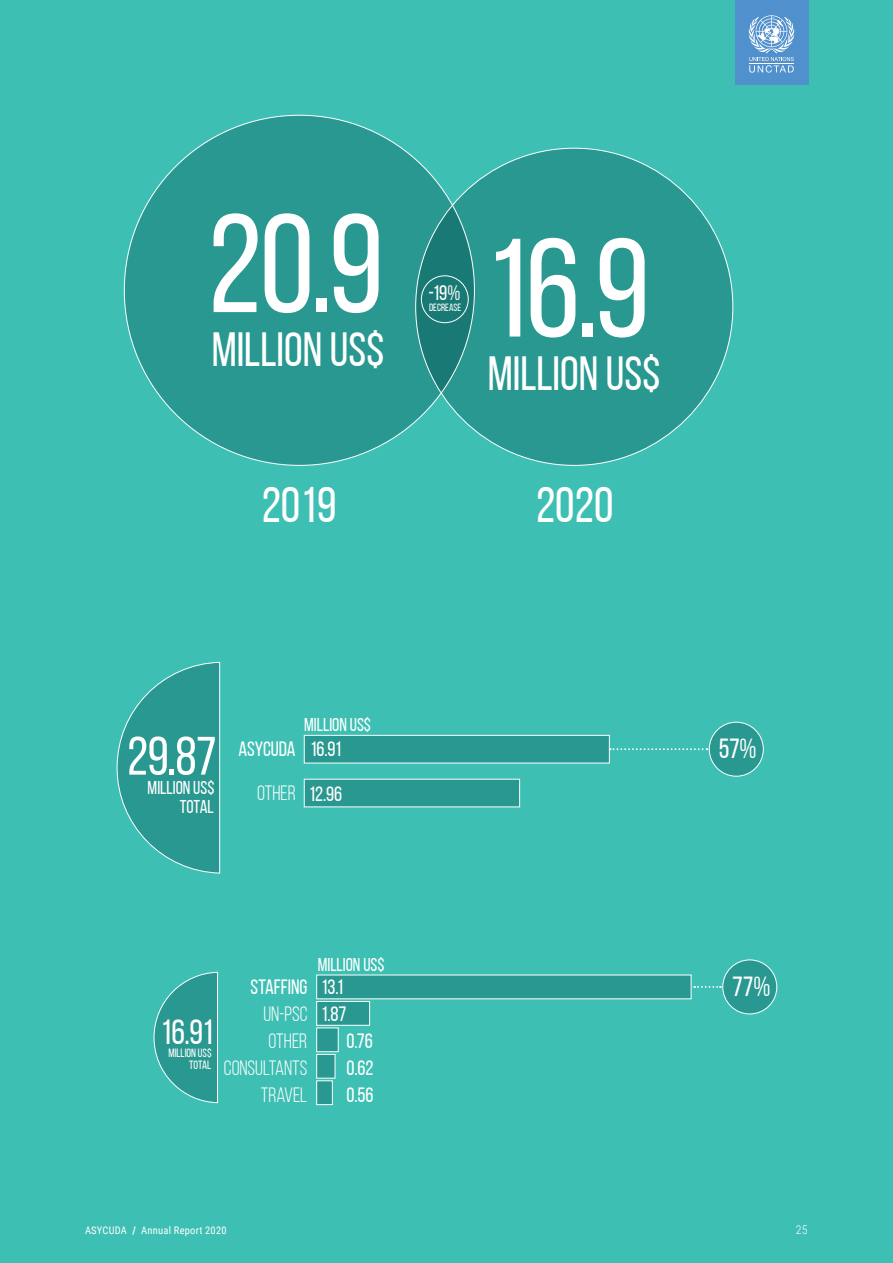
<style>
.page{position:relative;width:893px;height:1263px;background:#3ebfb3}
.page>*{position:absolute;margin:0;border:0;box-sizing:border-box;transform-origin:0 0}
.t1{font:139.65px "Bebas Neue";color:#fff}
.t2{font:54px "Bebas Neue";color:#fff}
.t3{font:49.95px "Bebas Neue";color:#fff}
.t4{font:47.85px "Bebas Neue";color:#fff}
.t5{font:34.95px "Bebas Neue";color:#fff}
.t6{font:27.6px "Bebas Neue";color:#fff}
.t7{font:21px "Bebas Neue";color:#fff}
.t8{font:20.7px/44.5px "Bebas Neue";letter-spacing:-.005em;color:#fff}
.t9{font:20.7px/26.8px "Bebas Neue";color:#fff;text-align:right}
.t10{font:18.45px "Bebas Neue";color:#fff}
.t11{font:12px "Bebas Neue";color:#fff}
.t12{font:300 12px "Roboto Condensed";color:#fff}
.t13{font:10.5px "Roboto Condensed";letter-spacing:.02em;color:#fff}
.t14{font:10.5px "Bebas Neue";color:#fff}
.s1{font-weight:700}
</style>
<div class="page">
<div style="left:304px;top:735px;width:305px;height:28px;background:#289890"></div>
<div style="left:304px;top:779px;width:216px;height:28px;background:#289890"></div>
<div style="left:709px;top:722px;width:54px;height:54px;background:#289890;border-radius:50%"></div>
<div style="left:124px;top:115px;width:350px;height:350px;background:#289890;border-radius:50%"></div>
<svg style="left:416px;top:148px;width:317px;height:317px;background:#29968e"></svg>
<div style="left:317px;top:975px;width:374px;height:24px;background:#289890"></div>
<div style="left:317px;top:1001px;width:53px;height:24px;background:#289890"></div>
<div style="left:317px;top:1028px;width:21px;height:24px;background:#289890"></div>
<div style="left:317px;top:1054px;width:18px;height:24px;background:#289890"></div>
<div style="left:317px;top:1081px;width:15px;height:23px;background:#289890"></div>
<div style="left:421px;top:275px;width:48px;height:48px;border:1px solid #fff;border-radius:50%"></div>
<div style="left:316px;top:1001px;width:54px;height:25px;border:1px solid #fff"></div>
<div style="left:316px;top:1027px;width:23px;height:25px;border:1px solid #fff"></div>
<div style="left:316px;top:1054px;width:19px;height:25px;border:1px solid #fff"></div>
<div style="left:316px;top:1080px;width:17px;height:25px;border:1px solid #fff"></div>
<svg style="left:116px;top:661px;width:105px;height:213px"></svg>
<svg style="left:153px;top:971px;width:65px;height:133px"></svg>
<svg style="left:610px;top:748px;width:97px;height:2px"></svg>
<div style="left:709px;top:722px;width:55px;height:55px;border:1px solid #fff;border-radius:50%"></div>
<div style="left:723px;top:960px;width:54px;height:54px;background:#289890;border-radius:50%"></div>
<svg style="left:694px;top:986px;width:27px;height:2px"></svg>
<div style="left:722px;top:959px;width:55px;height:55px;border:1px solid #fff;border-radius:50%"></div>
<div style="left:304px;top:735px;width:306px;height:28px;border:1px solid #fff"></div>
<div style="left:735px;top:0;width:73px;height:84px;background:#5090cc"></div>
<svg style="left:748px;top:15px;width:47px;height:58px"></svg>
<h1 class="t1" style="left:208px;top:188px;width:177px">20.9</h1>
<h3 class="t4" style="left:212px;top:323px;width:175px">MILLION US$</h3>
<h3 class="t3" style="left:262px;top:477px;width:76px">2019</h3>
<p class="t7" style="left:428px;top:281px;width:33px">-19%</p>
<p class="t14" style="left:429px;top:302px;width:33px">DECREASE</p>
<h1 class="t1" style="left:484px;top:213px;width:167px">16.9</h1>
<h3 class="t4" style="left:488px;top:348px;width:175px">MILLION US$</h3>
<h3 class="t3" style="left:536px;top:477px;width:79px">2020</h3>
<h2 class="t2" style="left:127px;top:727px;width:91px">29.87</h2>
<p class="t10" style="left:148px;top:778px;width:68px">MILLION US$</p>
<p class="t10" style="left:180px;top:796px;width:36px">TOTAL</p>
<p class="t8" style="left:239px;top:726px;width:59px">ASYCUDA</p>
<p class="t9" style="left:257px;top:779px;width:40px">OTHER</p>
<p class="t10" style="left:304px;top:714px;width:68px">MILLION US$</p>
<p class="t8" style="left:309px;top:726px;width:35px">16.91<br>12.96</p>
<h3 class="t5" style="left:160px;top:1013px;width:55px">16.91</h3>
<p class="t11" style="left:168px;top:1046px;width:45px">MILLION US$</p>
<p class="t11" style="left:189px;top:1058px;width:24px">TOTAL</p>
<p class="t8" style="left:251px;top:965px;width:58px">STAFFING</p>
<p class="t9" style="left:224px;top:1000px;width:85px">UN-PSC<br>OTHER<br>CONSULTANTS<br>TRAVEL</p>
<p class="t10" style="left:318px;top:955px;width:68px">MILLION US$</p>
<p class="t8" style="left:321px;top:964px;width:24px">13.1</p>
<p class="t8" style="left:321px;top:991px;width:27px">1.87</p>
<p class="t8" style="left:346px;top:1018px;width:28px">0.76</p>
<p class="t8" style="left:346px;top:1045px;width:28px">0.62</p>
<p class="t8" style="left:346px;top:1072px;width:28px">0.56</p>
<h3 class="t6" style="left:719px;top:734px;width:39px">57%</h3>
<h3 class="t6" style="left:732px;top:971px;width:40px">77%</h3>
<p class="t13" style="left:85px;top:1223px;width:143px">ASYCUDA <span class="s1">/</span> Annual Report 2020</p>
<p class="t12" style="left:796px;top:1221px;width:13px">25</p>
</div>
